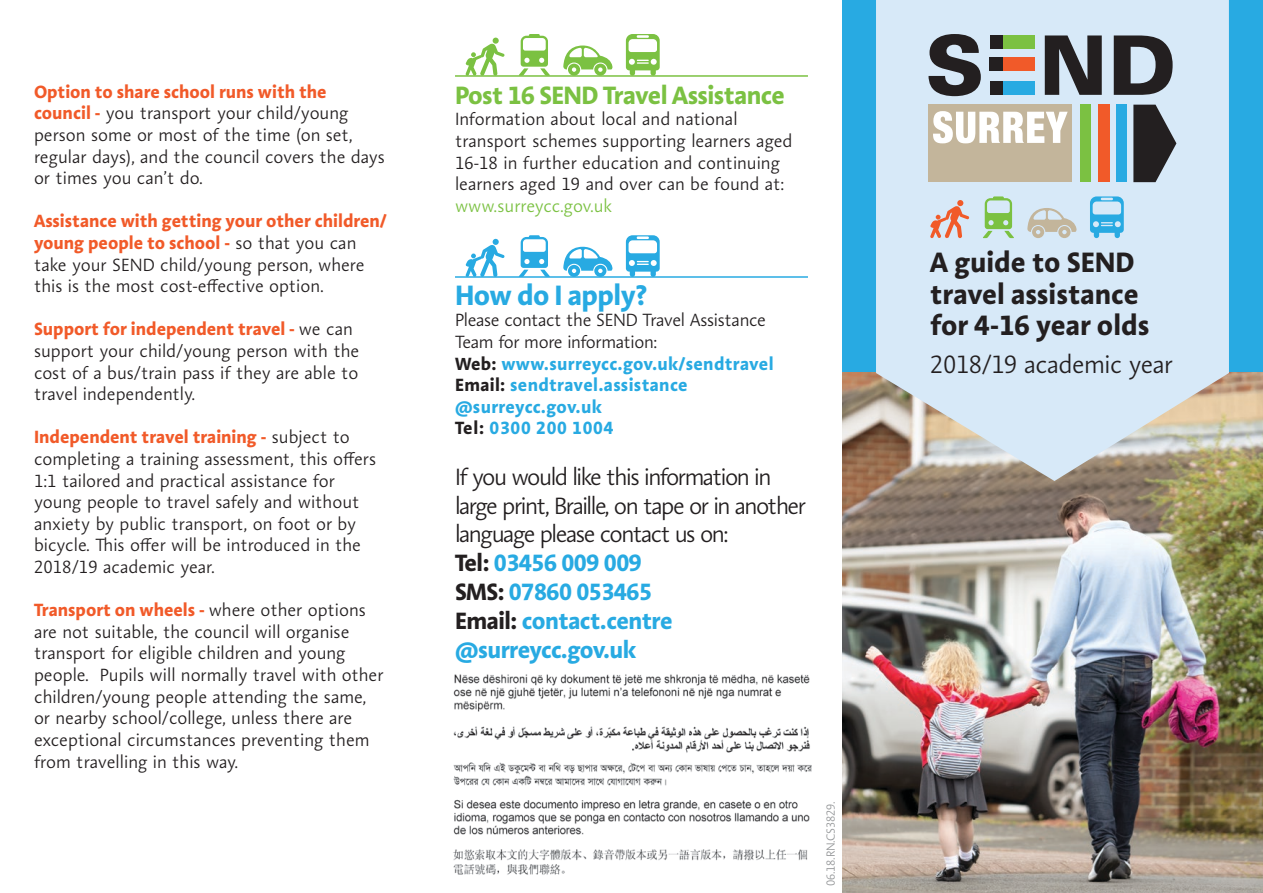
<style>
.page{position:relative;width:1263px;height:893px;background:#fff}
.page>*{position:absolute;margin:0;border:0;box-sizing:border-box;transform-origin:0 0}
.t1{font:700 28.5px/31.5px "Aroma No 2 LT Pro";color:#231f20}
.t2{font:700 28.5px "Aroma No 2 LT Pro";letter-spacing:-.02em;color:#28aae2}
.t3{font:700 25.5px "Aroma No 2 LT Pro";letter-spacing:-.02em;color:#7bc142}
.t4{font:300 25.5px "Aroma No 2 LT Pro";letter-spacing:-.02em;color:#231f20}
.t5{font:300 24px/28.8px "Aroma No 2 LT Pro";letter-spacing:-.06em;color:#231f20}
.t6{font:700 24px/28.8px "Aroma No 2 LT Pro";letter-spacing:-.02em;color:#28aae2}
.t7{font:300 18px/21.6px "Aroma No 2 LT Pro";color:#231f20}
.t8{font:300 18px/21.6px "Aroma No 2 LT Pro";letter-spacing:-.02em;color:#231f20}
.t9{font:700 18px/21.6px "Aroma No 2 LT Pro";letter-spacing:.02em;color:#28aae2}
.t10{font:700 18px "Aroma No 2 LT Pro";letter-spacing:.04em;color:#28aae2}
.t11{font:300 12px "Aroma No 2 LT Pro";letter-spacing:-.02em;color:#949698}
.s1{font-weight:700;color:#f15a29}
.s2{color:#7bc142}
.s3{font-weight:700}
.s4{font-weight:700;color:#28aae2}
.s5{color:#231f20}
</style>
<div class="page">
<hr style="left:455px;top:75px;width:353px;height:2px;background:#7bc142">
<hr style="left:455px;top:276px;width:353px;height:2px;background:#28aae2">
<img style="left:453px;top:674px;width:357px;height:38px">
<img style="left:453px;top:726px;width:359px;height:60px">
<img style="left:453px;top:799px;width:357px;height:36px">
<img style="left:453px;top:849px;width:355px;height:26px">
<div style="left:842px;top:0;width:421px;height:746px;background:#28aae2"></div>
<img style="left:842px;top:373px;width:421px;height:520px">
<svg style="left:876px;top:0;width:353px;height:481px;background:#d2e0e9"></svg>
<svg style="left:928px;top:34px;width:53px;height:62px;background:#666a70"></svg>
<svg style="left:1045px;top:35px;width:57px;height:60px;background:#55575c"></svg>
<svg style="left:1114px;top:35px;width:58px;height:60px;background:#5d6065"></svg>
<div style="left:990px;top:35px;width:44px;height:13px;background:#7bc142"></div>
<div style="left:990px;top:58px;width:44px;height:13px;background:#f15a29"></div>
<div style="left:990px;top:81px;width:44px;height:13px;background:#28aae2"></div>
<div style="left:990px;top:35px;width:13px;height:13px;background:#231f20"></div>
<div style="left:990px;top:58px;width:13px;height:13px;background:#231f20"></div>
<div style="left:990px;top:81px;width:13px;height:13px;background:#231f20"></div>
<div style="left:928px;top:105px;width:144px;height:77px;background:#c3b59b"></div>
<div style="left:1080px;top:105px;width:11px;height:77px;background:#7bc142"></div>
<div style="left:1098px;top:105px;width:11px;height:77px;background:#f15a29"></div>
<div style="left:1116px;top:105px;width:11px;height:77px;background:#28aae2"></div>
<svg style="left:1133px;top:105px;width:43px;height:77px;background:#4e4f54"></svg>
<svg style="left:933px;top:111px;width:135px;height:32px"></svg>
<svg style="left:519px;top:235px;width:31px;height:42px"></svg>
<svg style="left:563px;top:247px;width:50px;height:30px"></svg>
<svg style="left:626px;top:235px;width:34px;height:42px"></svg>
<svg style="left:465px;top:239px;width:40px;height:38px"></svg>
<svg style="left:519px;top:34px;width:31px;height:42px"></svg>
<svg style="left:563px;top:46px;width:50px;height:30px"></svg>
<svg style="left:626px;top:34px;width:34px;height:42px"></svg>
<svg style="left:465px;top:38px;width:40px;height:38px"></svg>
<svg style="left:983px;top:196px;width:31px;height:42px"></svg>
<svg style="left:1027px;top:208px;width:50px;height:30px"></svg>
<svg style="left:1090px;top:196px;width:34px;height:42px"></svg>
<svg style="left:930px;top:200px;width:40px;height:38px;background:#dfb8b1"></svg>
<p class="t7" style="left:34px;top:81px;width:352px"><span class="s1">Option to share school runs with the council -</span> you transport your child/young person some or most of the time (on set, regular days), and the council covers the days or times you can’t do.</p>
<p class="t7" style="left:34px;top:210px;width:354px"><span class="s1">Assistance with getting your other children/ young people to school -</span> so that you can take your SEND child/young person, where this is the most cost-effective option.</p>
<p class="t7" style="left:34px;top:318px;width:327px"><span class="s1">Support for independent travel -</span> we can support your child/young person with the cost of a bus/train pass if they are able to travel independently.</p>
<p class="t7" style="left:34px;top:426px;width:344px"><span class="s1">Independent travel training -</span> subject to completing a training assessment, this offers 1:1 tailored and practical assistance for young people to travel safely and without anxiety by public transport, on foot or by bicycle. This offer will be introduced in the 2018/19 academic year.</p>
<p class="t7" style="left:34px;top:599px;width:351px"><span class="s1">Transport on wheels -</span> where other options are not suitable, the council will organise transport for eligible children and young people. Pupils will normally travel with other children/young people attending the same, or nearby school/college, unless there are exceptional circumstances preventing them from travelling in this way.</p>
<p class="t3" style="left:455px;top:78px;width:331px">Post 16 SEND Travel Assistance</p>
<p class="t7" style="left:455px;top:108px;width:339px">Information about local and national transport schemes supporting learners aged 16-18 in further education and continuing learners aged 19 and over can be found at: <span class="s2">www.surreycc.gov.uk</span></p>
<p class="t2" style="left:455px;top:276px;width:194px">How do I apply?</p>
<p class="t8" style="left:455px;top:309px;width:320px">Please contact the SEND Travel Assistance<br>Team for more information:<br><span class="s3">Web:</span> <span class="s4">www.surreycc.gov.uk/sendtravel</span></p>
<p class="t9" style="left:455px;top:374px;width:234px"><span class="s5">Email:</span> sendtravel.assistance @surreycc.gov.uk</p>
<p class="t10" style="left:455px;top:416px;width:160px"><span class="s5">Tel:</span> 0300 200 1004</p>
<p class="t5" style="left:455px;top:462px;width:353px">If you would like this information in large print, Braille, on tape or in another language please contact us on:</p>
<p class="t6" style="left:455px;top:548px;width:199px"><span class="s5">Tel:</span> 03456 009 009<br><span class="s5">SMS:</span> 07860 053465</p>
<p class="t6" style="left:455px;top:605px;width:219px"><span class="s5">Email:</span> contact.centre @surreycc.gov.uk</p>
<p class="t11" style="left:823px;top:886px;width:86px;rotate:-90deg">06.18.RN.CS3829.</p>
<p class="t1" style="left:930px;top:246px;width:221px">A guide to SEND travel assistance for 4-16 year olds</p>
<p class="t4" style="left:930px;top:348px;width:244px">2018/19 academic year</p>
</div>
